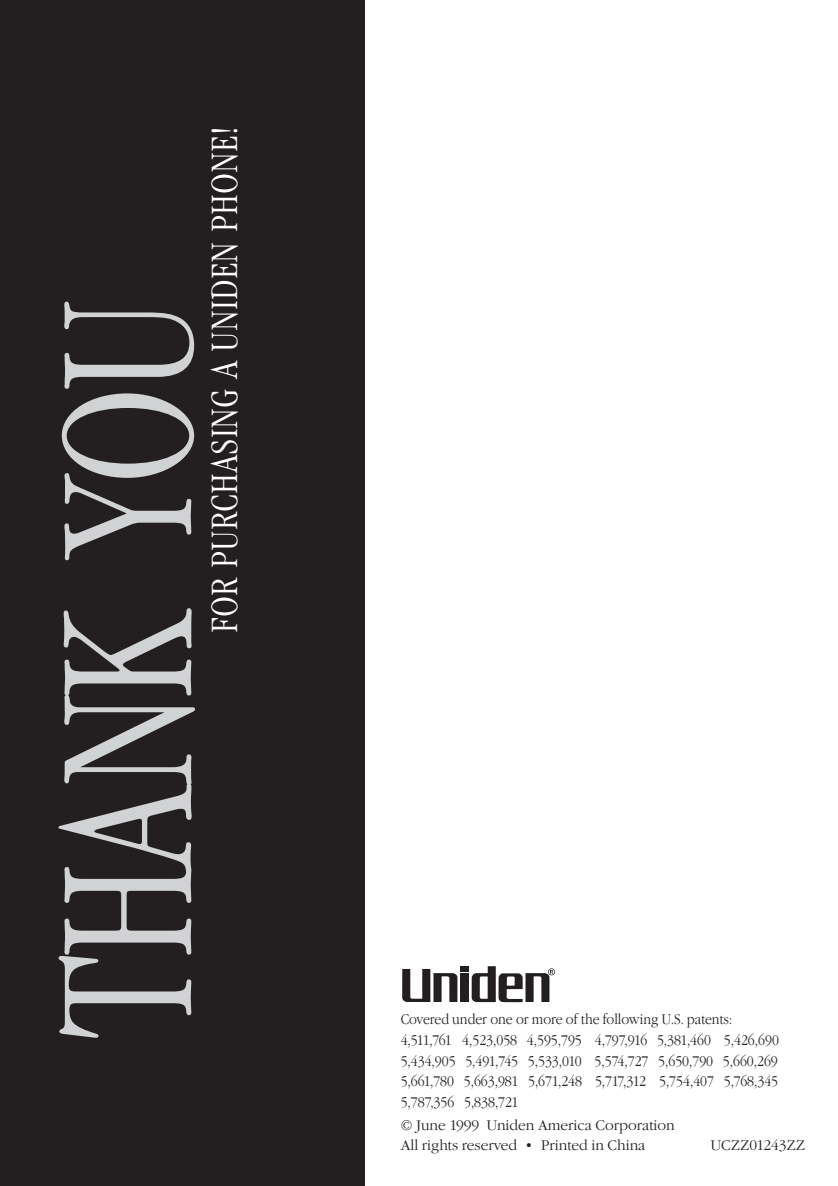
<style>
.page{position:relative;width:838px;height:1186px;background:#fff}
.page>*{position:absolute;margin:0;border:0;box-sizing:border-box;transform-origin:0 0}
.t1{font:300 condensed 189px "Garamond EF";letter-spacing:-.045em;color:#d1d2d4;scale:.94 1}
.t2{font:300 condensed 37.8px "Garamond EF";color:#fff}
.t3{font:300 14.4px/20.6px "Garamond EF";color:#231f20;scale:.9 1}
.t4{font:300 14.4px/20.6px "Garamond EF";color:#231f20}
</style>
<div class="page">
<div style="left:0;top:0;width:365px;height:1186px;background:#231f20"></div>
<svg style="left:402px;top:969px;width:55px;height:33px"></svg>
<div style="left:461px;top:973px;width:8px;height:29px;background:#231f20"></div>
<div style="left:461px;top:966px;width:8px;height:6px;background:#231f20"></div>
<svg style="left:472px;top:966px;width:83px;height:36px"></svg>
<h1 class="t1" style="left:-4px;top:1038px;width:791px;rotate:-90deg">THANK YOU</h1>
<h2 class="t2" style="left:198px;top:633px;width:507px;rotate:-90deg">FOR PURCHASING A UNIDEN PHONE!</h2>
<p class="t3" style="left:401px;top:1010px;width:422px">Covered under one or more of the following U.S. patents:<br>4,511,761 4,523,058 4,595,795 4,797,916 5,381,460 5,426,690<br>5,434,905 5,491,745 5,533,010 5,574,727 5,650,790 5,660,269<br>5,661,780 5,663,981 5,671,248 5,717,312 5,754,407 5,768,345<br>5,787,356 5,838,721</p>
<p class="t4" style="left:401px;top:1115px;width:276px">© June 1999 Uniden America Corporation<br>All rights reserved • Printed in China</p>
<p class="t4" style="left:710px;top:1136px;width:96px">UCZZ01243ZZ</p>
</div>
